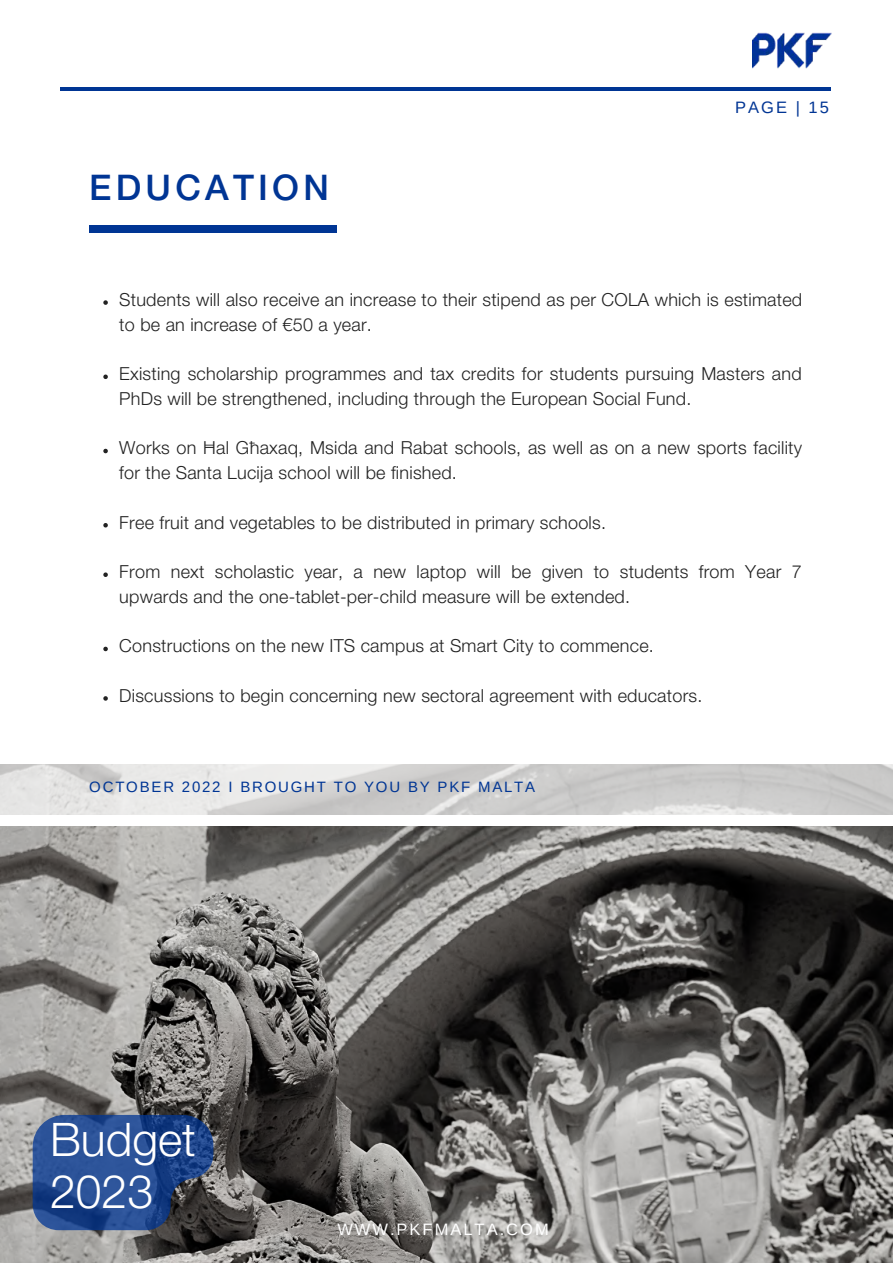
<style>
.page{position:relative;width:893px;height:1264px;background:#fff}
.page>*{position:absolute;margin:0;border:0;box-sizing:border-box;transform-origin:0 0}
.t1{font:300 46.35px/51.8px "Helvetica Neue LT Pro";color:#fff}
.t2{font:500 35.4px "Helvetica Neue LT Pro";letter-spacing:.12em;color:#003594}
.t3{font:300 18px/24.8px "Helvetica Neue LT Pro";letter-spacing:.015em;color:#222}
.t4{font:16.5px "Arimo";letter-spacing:.12em;color:#fff}
.t5{font:16.5px "Arimo";letter-spacing:.12em;color:#003594}
.t6{font:15px "Arimo";letter-spacing:.12em;color:#003594}
</style>
<div class="page">
<img style="left:0;top:826px;width:892px;height:436px">
<svg style="left:103px;top:300px;width:5px;height:5px"></svg>
<svg style="left:103px;top:374px;width:5px;height:5px"></svg>
<svg style="left:103px;top:449px;width:5px;height:4px"></svg>
<svg style="left:103px;top:523px;width:5px;height:4px"></svg>
<svg style="left:103px;top:572px;width:5px;height:5px"></svg>
<svg style="left:103px;top:646px;width:5px;height:5px"></svg>
<svg style="left:103px;top:696px;width:5px;height:4px"></svg>
<hr style="left:60px;top:87px;width:770px;height:4px;background:#003594">
<img style="left:752px;top:32px;width:79px;height:36px">
<svg style="left:0;top:764px;width:892px;height:51px;background:#d5d4d3"></svg>
<div style="left:89px;top:226px;width:248px;height:6px;background:#003594"></div>
<svg style="left:33px;top:1114px;width:180px;height:116px;background:#2a4b87"></svg>
<h2 class="t2" style="left:89px;top:175px;width:241px">EDUCATION</h2>
<p class="t5" style="left:735px;top:98px;width:95px">PAGE | 15</p>
<p class="t3" style="left:119px;top:290px;width:684px">Students will also receive an increase to their stipend as per COLA which is estimated to be an increase of €50 a year.</p>
<p class="t3" style="left:119px;top:364px;width:684px">Existing scholarship programmes and tax credits for students pursuing Masters and<br>PhDs will be strengthened, including through the European Social Fund.</p>
<p class="t3" style="left:119px;top:438px;width:684px">Works on Ħal Għaxaq, Msida and Rabat schools, as well as on a new sports facility for the Santa Lucija school will be finished.</p>
<p class="t3" style="left:119px;top:512px;width:488px">Free fruit and vegetables to be distributed in primary schools.</p>
<p class="t3" style="left:119px;top:562px;width:684px">From next scholastic year, a new laptop will be given to students from Year 7 upwards and the one-tablet-per-child measure will be extended.</p>
<p class="t3" style="left:119px;top:636px;width:536px">Constructions on the new ITS campus at Smart City to commence.</p>
<p class="t3" style="left:119px;top:685px;width:584px">Discussions to begin concerning new sectoral agreement with educators.</p>
<p class="t6" style="left:89px;top:778px;width:447px">OCTOBER 2022 I BROUGHT TO YOU BY PKF MALTA</p>
<h1 class="t1" style="left:50px;top:1120px;width:147px">Budget<br>2023</h1>
<p class="t4" style="left:337px;top:1220px;width:213px">WWW.PKFMALTA.COM</p>
</div>
